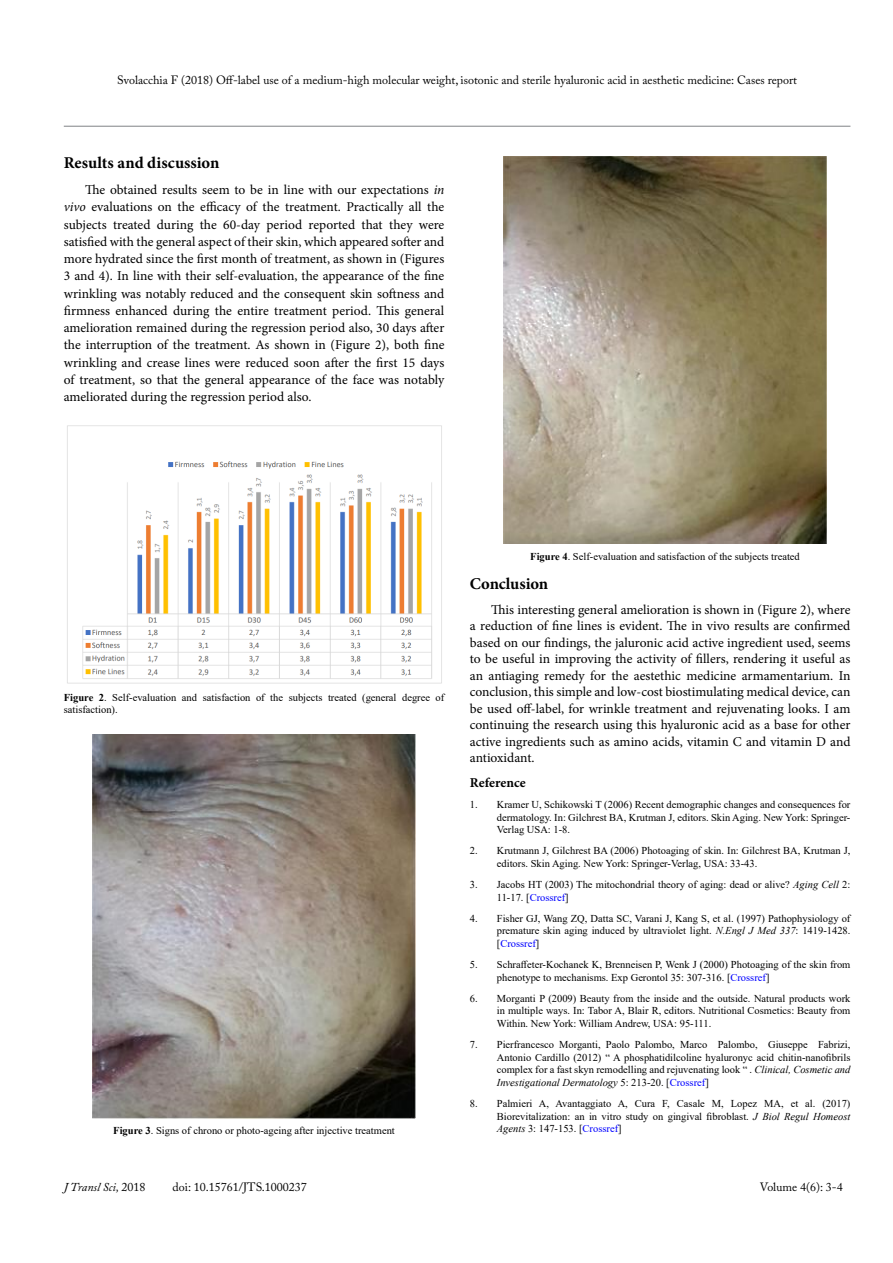
<style>
.page{position:relative;width:893px;height:1263px;background:#fff}
.page>*{position:absolute;margin:0;border:0;box-sizing:border-box;transform-origin:0 0}
.t1{font:700 16.5px "Minion Pro";color:#000}
.t2{font:13.5px/17.2px "Minion Pro";color:#000;text-align:justify}
.t3{font:700 13.5px "Minion Pro";color:#000}
.t4{font:12px "Adobe Caslon Pro";color:#000}
.t5{font:italic 12px "Adobe Caslon Pro";color:#000}
.t6{font:10.5px/12.6px "Times New Roman";color:#000;text-align:justify}
.s1{font-style:italic}
.s2{font-weight:700}
.s3{color:#00f}
.s4{font-style:normal}
</style>
<div class="page">
<hr style="left:64px;top:126px;width:786px;height:1px;background:#808285">
<img style="left:67px;top:425px;width:375px;height:259px">
<img style="left:503px;top:156px;width:324px;height:388px">
<img style="left:92px;top:735px;width:324px;height:383px">
<p class="t4" style="left:117px;top:73px;width:681px">Svolacchia F (2018) Off-label use of a medium-high molecular weight, isotonic and sterile hyaluronic acid in aesthetic medicine: Cases report</p>
<h1 class="t1" style="left:64px;top:151px;width:157px">Results and discussion</h1>
<p class="t2" style="left:64px;top:181px;width:382px;text-indent:21px">The obtained results seem to be in line with our expectations <span class="s1">in vivo</span> evaluations on the efficacy of the treatment. Practically all the subjects treated during the 60-day period reported that they were satisfied with the general aspect of their skin, which appeared softer and more hydrated since the first month of treatment, as shown in (Figures 3 and 4). In line with their self-evaluation, the appearance of the fine wrinkling was notably reduced and the consequent skin softness and firmness enhanced during the entire treatment period. This general amelioration remained during the regression period also, 30 days after the interruption of the treatment. As shown in (Figure 2), both fine wrinkling and crease lines were reduced soon after the first 15 days of treatment, so that the general appearance of the face was notably ameliorated during the regression period also.</p>
<p class="t6" style="left:64px;top:691px;width:382px"><span class="s2">Figure 2</span>. Self-evaluation and satisfaction of the subjects treated (general degree of satisfaction).</p>
<p class="t6" style="left:113px;top:1124px;width:283px"><span class="s2">Figure 3</span>. Signs of chrono or photo-ageing after injective treatment</p>
<p class="t6" style="left:530px;top:549px;width:271px"><span class="s2">Figure 4</span>. Self-evaluation and satisfaction of the subjects treated</p>
<h1 class="t1" style="left:470px;top:572px;width:80px">Conclusion</h1>
<p class="t2" style="left:470px;top:601px;width:382px;line-height:16.5px;text-indent:21px">This interesting general amelioration is shown in (Figure 2), where a reduction of fine lines is evident. The in vivo results are confirmed based on our findings, the jaluronic acid active ingredient used, seems to be useful in improving the activity of fillers, rendering it useful as an antiaging remedy for the aestethic medicine armamentarium. In conclusion, this simple and low-cost biostimulating medical device, can be used off-label, for wrinkle treatment and rejuvenating looks. I am continuing the research using this hyaluronic acid as a base for other active ingredients such as amino acids, vitamin C and vitamin D and antioxidant.</p>
<p class="t3" style="left:470px;top:773px;width:57px">Reference</p>
<p class="t6" style="left:497px;top:798px;width:355px;text-indent:-27px">1. Kramer U, Schikowski T (2006) Recent demographic changes and consequences for dermatology. In: Gilchrest BA, Krutman J, editors. Skin Aging. New York: Springer-Verlag USA: 1-8.</p>
<p class="t6" style="left:497px;top:844px;width:355px;text-indent:-27px">2. Krutmann J, Gilchrest BA (2006) Photoaging of skin. In: Gilchrest BA, Krutman J, editors. Skin Aging. New York: Springer-Verlag, USA: 33-43.</p>
<p class="t6" style="left:497px;top:878px;width:355px;text-indent:-27px">3. Jacobs HT (2003) The mitochondrial theory of aging: dead or alive? <span class="s1">Aging Cell</span> 2:<br>11-17. [<span class="s3">Crossref</span>]</p>
<p class="t6" style="left:497px;top:911px;width:355px;text-indent:-27px">4. Fisher GJ, Wang ZQ, Datta SC, Varani J, Kang S, et al. (1997) Pathophysiology of premature skin aging induced by ultraviolet light. <span class="s1">N.Engl J Med 337</span>: 1419-1428. [<span class="s3">Crossref</span>]</p>
<p class="t6" style="left:497px;top:958px;width:355px;text-indent:-27px">5. Schraffeter-Kochanek K, Brenneisen P, Wenk J (2000) Photoaging of the skin from phenotype to mechanisms. Exp Gerontol 35: 307-316. [<span class="s3">Crossref</span>]</p>
<p class="t6" style="left:497px;top:991px;width:355px;text-indent:-27px">6. Morganti P (2009) Beauty from the inside and the outside. Natural products work in multiple ways. In: Tabor A, Blair R, editors. Nutritional Cosmetics: Beauty from Within. New York: William Andrew, USA: 95-111.</p>
<p class="t6" style="left:497px;top:1038px;width:355px;text-indent:-27px">7. Pierfrancesco Morganti, Paolo Palombo, Marco Palombo, Giuseppe Fabrizi, Antonio Cardillo (2012) “ A phosphatidilcoline hyaluronyc acid chitin-nanofibrils complex for a fast skyn remodelling and rejuvenating look “ . <span class="s1">Clinical, Cosmetic and Investigational Dermatology</span> 5: 213-20. [<span class="s3">Crossref</span>]</p>
<p class="t6" style="left:497px;top:1097px;width:355px;text-indent:-27px">8. Palmieri A, Avantaggiato A, Cura F, Casale M, Lopez MA, et al. (2017)<br>Biorevitalization: an in vitro study on gingival fibroblast. <span class="s1">J Biol Regul Homeost Agents</span> 3: 147-153. [<span class="s3">Crossref</span>]</p>
<p class="t5" style="left:64px;top:1180px;width:83px">J Transl Sci, <span class="s4">2018</span></p>
<p class="t4" style="left:173px;top:1180px;width:136px">doi: 10.15761/JTS.1000237</p>
<p class="t4" style="left:760px;top:1180px;width:84px">Volume 4(6): 3-4</p>
</div>
